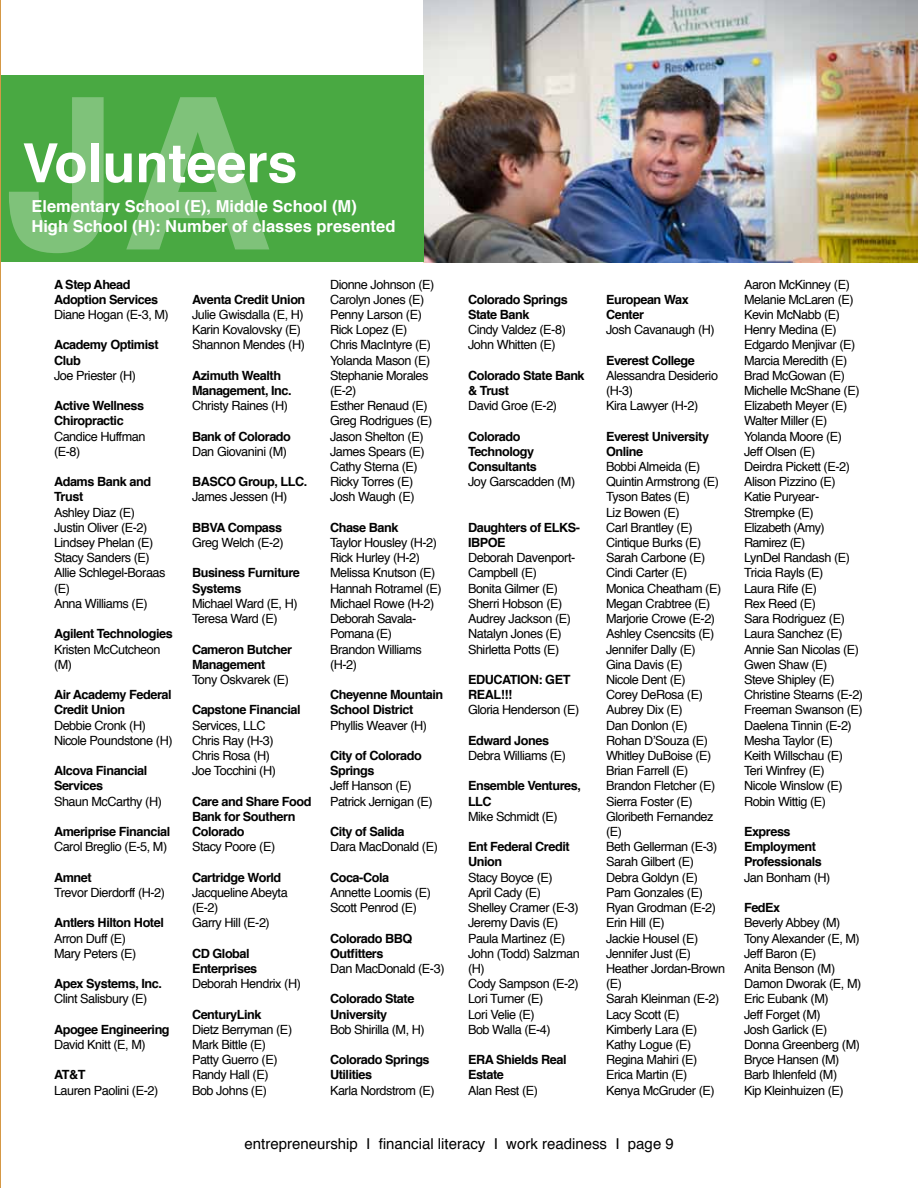
<style>
.page{position:relative;width:918px;height:1188px;background:#fff}
.page>*{position:absolute;margin:0;border:0;box-sizing:border-box;transform-origin:0 0}
.t1{font:700 54px "Helvetica";color:#fff}
.t2{font:700 16.5px/19.8px "Helvetica";color:#fff}
.t3{font:15px "Helvetica";color:#000}
.t4{font:12.6px/15.1px "Helvetica";letter-spacing:-.035em;color:#000}
.t5{font:700 12.6px/15.1px "Helvetica";letter-spacing:-.035em;color:#000}
</style>
<div class="page">
<img style="left:424px;top:0;width:494px;height:262px">
<div style="left:1px;top:76px;width:423px;height:186px;background:#49a942"></div>
<svg style="left:9px;top:97px;width:260px;height:156px"></svg>
<hr style="left:0;top:0;width:1px;height:1188px;background:#d59845">
<h1 class="t1" style="left:22px;top:120px;width:277px">Volunteers</h1>
<h2 class="t2" style="left:31px;top:196px;width:365px">Elementary School (E), Middle School (M)<br>High School (H): Number of classes presented</h2>
<p class="t5" style="left:54px;top:277px;width:106px">A Step Ahead<br>Adoption Services</p>
<p class="t4" style="left:54px;top:307px;width:116px">Diane Hogan (E-3, M)</p>
<p class="t5" style="left:54px;top:337px;width:106px">Academy Optimist<br>Club</p>
<p class="t4" style="left:54px;top:368px;width:84px">Joe Priester (H)</p>
<p class="t5" style="left:54px;top:398px;width:92px">Active Wellness<br>Chiropractic</p>
<p class="t4" style="left:54px;top:429px;width:93px">Candice Huffman (E-8)</p>
<p class="t5" style="left:54px;top:474px;width:99px">Adams Bank and<br>Trust</p>
<p class="t4" style="left:54px;top:505px;width:113px">Ashley Diaz (E)<br>Justin Oliver (E-2)<br>Lindsey Phelan (E)<br>Stacy Sanders (E)<br>Allie Schlegel-Boraas (E)<br>Anna Williams (E)</p>
<p class="t5" style="left:54px;top:626px;width:120px">Agilent Technologies</p>
<p class="t4" style="left:54px;top:642px;width:108px">Kristen McCutcheon (M)</p>
<p class="t5" style="left:54px;top:687px;width:119px">Air Academy Federal<br>Credit Union</p>
<p class="t4" style="left:54px;top:718px;width:120px">Debbie Cronk (H)<br>Nicole Poundstone (H)</p>
<p class="t5" style="left:54px;top:763px;width:95px">Alcova Financial<br>Services</p>
<p class="t4" style="left:54px;top:794px;width:109px">Shaun McCarthy (H)</p>
<p class="t5" style="left:54px;top:824px;width:118px">Ameriprise Financial</p>
<p class="t4" style="left:54px;top:840px;width:115px">Carol Breglio (E-5, M)</p>
<p class="t5" style="left:54px;top:870px;width:39px">Amnet</p>
<p class="t4" style="left:54px;top:885px;width:113px">Trevor Dierdorff (H-2)</p>
<p class="t5" style="left:54px;top:915px;width:111px">Antlers Hilton Hotel</p>
<p class="t4" style="left:54px;top:931px;width:84px">Arron Duff (E)<br>Mary Peters (E)</p>
<p class="t5" style="left:54px;top:976px;width:109px">Apex Systems, Inc.</p>
<p class="t4" style="left:54px;top:992px;width:95px">Clint Salisbury (E)</p>
<p class="t5" style="left:54px;top:1022px;width:117px">Apogee Engineering</p>
<p class="t4" style="left:54px;top:1037px;width:93px">David Knitt (E, M)</p>
<p class="t5" style="left:54px;top:1068px;width:33px">AT&amp;T</p>
<p class="t4" style="left:54px;top:1083px;width:106px">Lauren Paolini (E-2)</p>
<p class="t5" style="left:192px;top:292px;width:115px">Aventa Credit Union</p>
<p class="t4" style="left:192px;top:307px;width:114px">Julie Gwisdalla (E, H)<br>Karin Kovalovsky (E)<br>Shannon Mendes (H)</p>
<p class="t5" style="left:192px;top:368px;width:101px">Azimuth Wealth<br>Management, Inc.</p>
<p class="t4" style="left:192px;top:399px;width:97px">Christy Raines (H)</p>
<p class="t5" style="left:192px;top:429px;width:100px">Bank of Colorado</p>
<p class="t4" style="left:192px;top:444px;width:97px">Dan Giovanini (M)</p>
<p class="t5" style="left:192px;top:474px;width:117px">BASCO Group, LLC.</p>
<p class="t4" style="left:192px;top:490px;width:97px">James Jessen (H)</p>
<p class="t5" style="left:192px;top:520px;width:92px">BBVA Compass</p>
<p class="t4" style="left:192px;top:535px;width:93px">Greg Welch (E-2)</p>
<p class="t5" style="left:192px;top:566px;width:109px">Business Furniture<br>Systems</p>
<p class="t4" style="left:192px;top:596px;width:107px">Michael Ward (E, H)<br>Teresa Ward (E)</p>
<p class="t5" style="left:192px;top:642px;width:102px">Cameron Butcher<br>Management</p>
<p class="t4" style="left:192px;top:672px;width:99px">Tony Oskvarek (E)</p>
<p class="t5" style="left:192px;top:703px;width:110px">Capstone Financial</p>
<p class="t4" style="left:192px;top:718px;width:85px">Services, LLC<br>Chris Ray (H-3)<br>Chris Rosa (H)<br>Joe Tocchini (H)</p>
<p class="t5" style="left:192px;top:794px;width:121px">Care and Share Food<br>Bank for Southern<br>Colorado</p>
<p class="t4" style="left:192px;top:840px;width:85px">Stacy Poore (E)</p>
<p class="t5" style="left:192px;top:870px;width:91px">Cartridge World</p>
<p class="t4" style="left:192px;top:885px;width:97px">Jacqueline Abeyta (E-2)<br>Garry Hill (E-2)</p>
<p class="t5" style="left:192px;top:946px;width:67px">CD Global<br>Enterprises</p>
<p class="t4" style="left:192px;top:977px;width:110px">Deborah Hendrix (H)</p>
<p class="t5" style="left:192px;top:1007px;width:71px">CenturyLink</p>
<p class="t4" style="left:192px;top:1022px;width:102px">Dietz Berryman (E)<br>Mark Bittle (E)<br>Patty Guerro (E)<br>Randy Hall (E)<br>Bob Johns (E)</p>
<p class="t4" style="left:330px;top:277px;width:106px">Dionne Johnson (E)<br>Carolyn Jones (E)<br>Penny Larson (E)<br>Rick Lopez (E)<br>Chris MacIntyre (E)<br>Yolanda Mason (E)<br>Stephanie Morales (E-2)<br>Esther Renaud (E)<br>Greg Rodrigues (E)<br>Jason Shelton (E)<br>James Spears (E)<br>Cathy Sterna (E)<br>Ricky Torres (E)<br>Josh Waugh (E)</p>
<p class="t5" style="left:330px;top:520px;width:70px">Chase Bank</p>
<p class="t4" style="left:330px;top:535px;width:113px">Taylor Housley (H-2)<br>Rick Hurley (H-2)<br>Melissa Knutson (E)<br>Hannah Rotramel (E)<br>Michael Rowe (H-2)<br>Deborah Savala-<br>Pomana (E)<br>Brandon Williams (H-2)</p>
<p class="t5" style="left:330px;top:687px;width:115px">Cheyenne Mountain<br>School District</p>
<p class="t4" style="left:330px;top:718px;width:99px">Phyllis Weaver (H)</p>
<p class="t5" style="left:330px;top:748px;width:93px">City of Colorado<br>Springs</p>
<p class="t4" style="left:330px;top:779px;width:104px">Jeff Hanson (E)<br>Patrick Jernigan (E)</p>
<p class="t5" style="left:330px;top:824px;width:76px">City of Salida</p>
<p class="t4" style="left:330px;top:840px;width:109px">Dara MacDonald (E)</p>
<p class="t5" style="left:330px;top:870px;width:61px">Coca-Cola</p>
<p class="t4" style="left:330px;top:885px;width:102px">Annette Loomis (E)<br>Scott Penrod (E)</p>
<p class="t5" style="left:330px;top:931px;width:84px">Colorado BBQ<br>Outfitters</p>
<p class="t4" style="left:330px;top:961px;width:116px">Dan MacDonald (E-3)</p>
<p class="t5" style="left:330px;top:992px;width:86px">Colorado State<br>University</p>
<p class="t4" style="left:330px;top:1022px;width:96px">Bob Shirilla (M, H)</p>
<p class="t5" style="left:330px;top:1052px;width:101px">Colorado Springs<br>Utilities</p>
<p class="t4" style="left:330px;top:1083px;width:106px">Karla Nordstrom (E)</p>
<p class="t5" style="left:468px;top:292px;width:101px">Colorado Springs<br>State Bank</p>
<p class="t4" style="left:468px;top:323px;width:99px">Cindy Valdez (E-8)<br>John Whitten (E)</p>
<p class="t5" style="left:468px;top:368px;width:118px">Colorado State Bank &amp; Trust</p>
<p class="t4" style="left:468px;top:399px;width:91px">David Groe (E-2)</p>
<p class="t5" style="left:468px;top:429px;width:70px">Colorado<br>Technology<br>Consultants</p>
<p class="t4" style="left:468px;top:475px;width:109px">Joy Garscadden (M)</p>
<p class="t5" style="left:468px;top:520px;width:114px">Daughters of ELKS-<br>IBPOE</p>
<p class="t4" style="left:468px;top:551px;width:109px">Deborah Davenport-<br>Campbell (E)<br>Bonita Gilmer (E)<br>Sherri Hobson (E)<br>Audrey Jackson (E)<br>Natalyn Jones (E)<br>Shirletta Potts (E)</p>
<p class="t5" style="left:468px;top:672px;width:9px">EDU</p>
<p class="t5" style="left:493px;top:672px;width:17px">CATIO</p>
<p class="t5" style="left:530px;top:672px;width:34px">N: GET</p>
<p class="t5" style="left:468px;top:687px;width:46px">REAL!!!</p>
<p class="t4" style="left:468px;top:703px;width:113px">Gloria Henderson (E)</p>
<p class="t5" style="left:468px;top:733px;width:83px">Edward Jones</p>
<p class="t4" style="left:468px;top:748px;width:100px">Debra Williams (E)</p>
<p class="t5" style="left:468px;top:779px;width:114px">Ensemble Ventures,<br>LLC</p>
<p class="t4" style="left:468px;top:809px;width:91px">Mike Schmidt (E)</p>
<p class="t5" style="left:468px;top:839px;width:103px">Ent Federal Credit<br>Union</p>
<p class="t4" style="left:468px;top:870px;width:113px">Stacy Boyce (E)<br>April Cady (E)<br>Shelley Cramer (E-3)<br>Jeremy Davis (E)<br>Paula Martinez (E)<br>John (Todd) Salzman (H)<br>Cody Sampson (E-2)<br>Lori Turner (E)<br>Lori Velie (E)<br>Bob Walla (E-4)</p>
<p class="t5" style="left:468px;top:1052px;width:10px">ERA</p>
<p class="t5" style="left:468px;top:1052px;width:100px;text-indent:28px">Shields Real<br>Estate</p>
<p class="t4" style="left:468px;top:1083px;width:72px">Alan Rest (E)</p>
<p class="t5" style="left:606px;top:292px;width:84px">European Wax<br>Center</p>
<p class="t4" style="left:606px;top:323px;width:110px">Josh Cavanaugh (H)</p>
<p class="t5" style="left:606px;top:353px;width:90px">Everest College</p>
<p class="t4" style="left:606px;top:368px;width:114px">Alessandra Desiderio (H-3)<br>Kira Lawyer (H-2)</p>
<p class="t5" style="left:606px;top:429px;width:105px">Everest University<br>Online</p>
<p class="t4" style="left:606px;top:459px;width:121px">Bobbi Almeida (E)<br>Quintin Armstrong (E)<br>Tyson Bates (E)<br>Liz Bowen (E)<br>Carl Brantley (E)<br>Cintique Burks (E)<br>Sarah Carbone (E)<br>Cindi Carter (E)<br>Monica Cheatham (E)<br>Megan Crabtree (E)<br>Marjorie Crowe (E-2)<br>Ashley Csencsits (E)<br>Jennifer Dally (E)<br>Gina Davis (E)<br>Nicole Dent (E)<br>Corey DeRosa (E)<br>Aubrey Dix (E)<br>Dan Donlon (E)<br>Rohan D’Souza (E)<br>Whitley DuBoise (E)<br>Brian Farrell (E)<br>Brandon Fletcher (E)<br>Sierra Foster (E)<br>Gloribeth Fernandez (E)<br>Beth Gellerman (E-3)<br>Sarah Gilbert (E)<br>Debra Goldyn (E)<br>Pam Gonzales (E)<br>Ryan Grodman (E-2)<br>Erin Hill (E)<br>Jackie Housel (E)<br>Jennifer Just (E)<br>Heather Jordan-Brown (E)<br>Sarah Kleinman (E-2)<br>Lacy Scott (E)<br>Kimberly Lara (E)<br>Kathy Logue (E)<br>Regina Mahiri (E)<br>Erica Martin (E)<br>Kenya McGruder (E)</p>
<p class="t3" style="left:244px;top:1132px;width:431px">entrepreneurship I financial literacy I work readiness I page 9</p>
<p class="t4" style="left:744px;top:277px;width:121px">Aaron McKinney (E)<br>Melanie McLaren (E)<br>Kevin McNabb (E)<br>Henry Medina (E)<br>Edgardo Menjivar (E)<br>Marcia Meredith (E)<br>Brad McGowan (E)<br>Michelle McShane (E)<br>Elizabeth Meyer (E)<br>Walter Miller (E)<br>Yolanda Moore (E)<br>Jeff Olsen (E)<br>Deirdra Pickett (E-2)<br>Alison Pizzino (E)<br>Katie Puryear-<br>Strempke (E)<br>Elizabeth (Amy)<br>Ramirez (E)<br>LynDel Randash (E)<br>Tricia Rayls (E)<br>Laura Rife (E)<br>Rex Reed (E)<br>Sara Rodriguez (E)<br>Laura Sanchez (E)<br>Annie San Nicolas (E)<br>Gwen Shaw (E)<br>Steve Shipley (E)<br>Christine Stearns (E-2)<br>Freeman Swanson (E)<br>Daelena Tinnin (E-2)<br>Mesha Taylor (E)<br>Keith Willschau (E)<br>Teri Winfrey (E)<br>Nicole Winslow (E)<br>Robin Wittig (E)</p>
<p class="t5" style="left:744px;top:824px;width:79px">Express<br>Employment<br>Professionals</p>
<p class="t4" style="left:744px;top:870px;width:88px">Jan Bonham (H)</p>
<p class="t5" style="left:744px;top:900px;width:38px">FedEx</p>
<p class="t4" style="left:744px;top:916px;width:119px">Beverly Abbey (M)<br>Tony Alexander (E, M)<br>Jeff Baron (E)<br>Anita Benson (M)<br>Damon Dworak (E, M)<br>Eric Eubank (M)<br>Jeff Forget (M)<br>Josh Garlick (E)<br>Donna Greenberg (M)<br>Bryce Hansen (M)<br>Barb Ihlenfeld (M)<br>Kip Kleinhuizen (E)</p>
</div>
